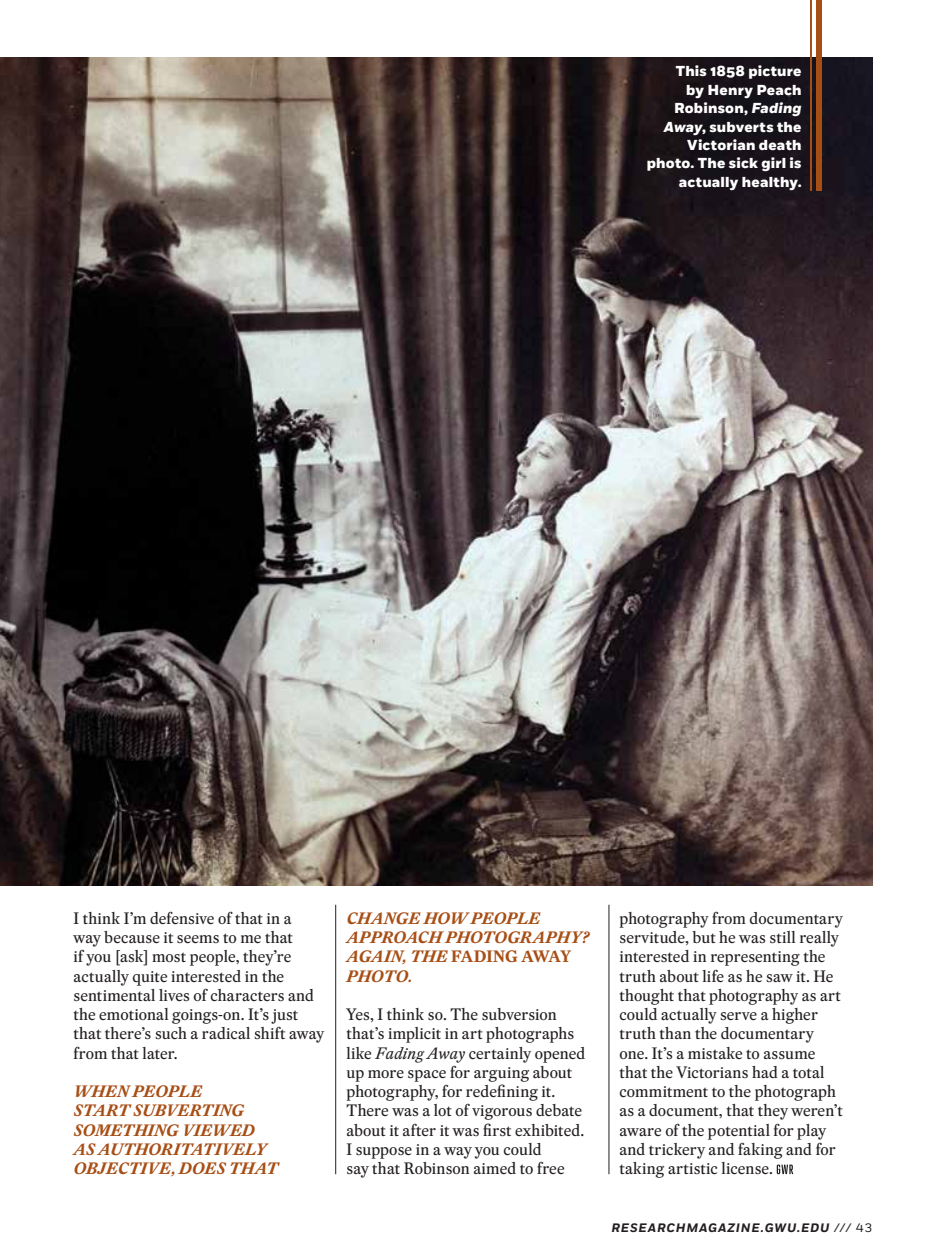
<style>
.page{position:relative;width:945px;height:1260px;background:#fff}
.page>*{position:absolute;margin:0;border:0;box-sizing:border-box;transform-origin:0 0}
.t1{font:16.1px/19.2px "Eudald News";letter-spacing:.005em;color:#231f20}
.t2{font:italic 700 16.1px/19.2px "Eudald News";letter-spacing:.005em;color:#a74e15}
.t3{font:800 14.35px/18.4px "Fort";letter-spacing:.015em;color:#fff;text-align:right}
.t4{font:italic 700 12.25px "Fort";letter-spacing:.07em;color:#231f20}
.s1{font-style:italic}
.s2{font-style:normal}
.s3{font-weight:400;font-style:normal}
</style>
<div class="page">
<svg style="left:777px;top:1164px;width:16px;height:10px"></svg>
<img style="left:0;top:58px;width:872px;height:827px">
<div style="left:816px;top:0;width:5px;height:191px;background:#a74e15"></div>
<hr style="left:810px;top:0;width:1px;height:191px;background:#a74e15">
<hr style="left:335px;top:905px;width:1px;height:269px;background:#231f20">
<hr style="left:609px;top:905px;width:1px;height:269px;background:#231f20">
<p class="t3" style="left:647px;top:63px;width:156px">This 1858 picture<br>by Henry Peach<br>Robinson, <span class="s1">Fading<br>Away</span>, subverts the<br>Victorian death photo. The sick girl is actually healthy.</p>
<p class="t1" style="left:73px;top:908px;width:252px">I think I’m defensive of that in a<br>way because it seems to me that<br>if you [ask] most people, they’re actually quite interested in the sentimental lives of characters and the emotional goings-on. It’s just that there’s such a radical shift away from that later.</p>
<p class="t2" style="left:73px;top:1082px;width:206px">WHEN PEOPLE<br>START SUBVERTING<br>SOMETHING VIEWED<br>AS AUTHORITATIVELY<br>OBJECTIVE, DOES THAT</p>
<p class="t2" style="left:346px;top:908px;width:243px">CHANGE HOW PEOPLE<br>APPROACH PHOTOGRAPHY?<br>AGAIN, THE <span class="s2">FADING AWAY<br></span>PHOTO.</p>
<p class="t1" style="left:346px;top:1005px;width:240px">Yes, I think so. The subversion that’s implicit in art photographs like <span class="s1">Fading Away</span> certainly opened up more space for arguing about photography, for redefining it.<br>There was a lot of vigorous debate about it after it was first exhibited.<br>I suppose in a way you could<br>say that Robinson aimed to free</p>
<p class="t1" style="left:620px;top:908px;width:225px">photography from documentary servitude, but he was still really interested in representing the truth about life as he saw it. He thought that photography as art could actually serve a higher truth than the documentary one. It’s a mistake to assume that the Victorians had a total commitment to the photograph as a document, that they weren’t aware of the potential for play and trickery and faking and for taking artistic license.</p>
<p class="t4" style="left:611px;top:1220px;width:262px">RESEARCHMAGAZINE.GWU.EDU <span class="s3">/// 43</span></p>
</div>
